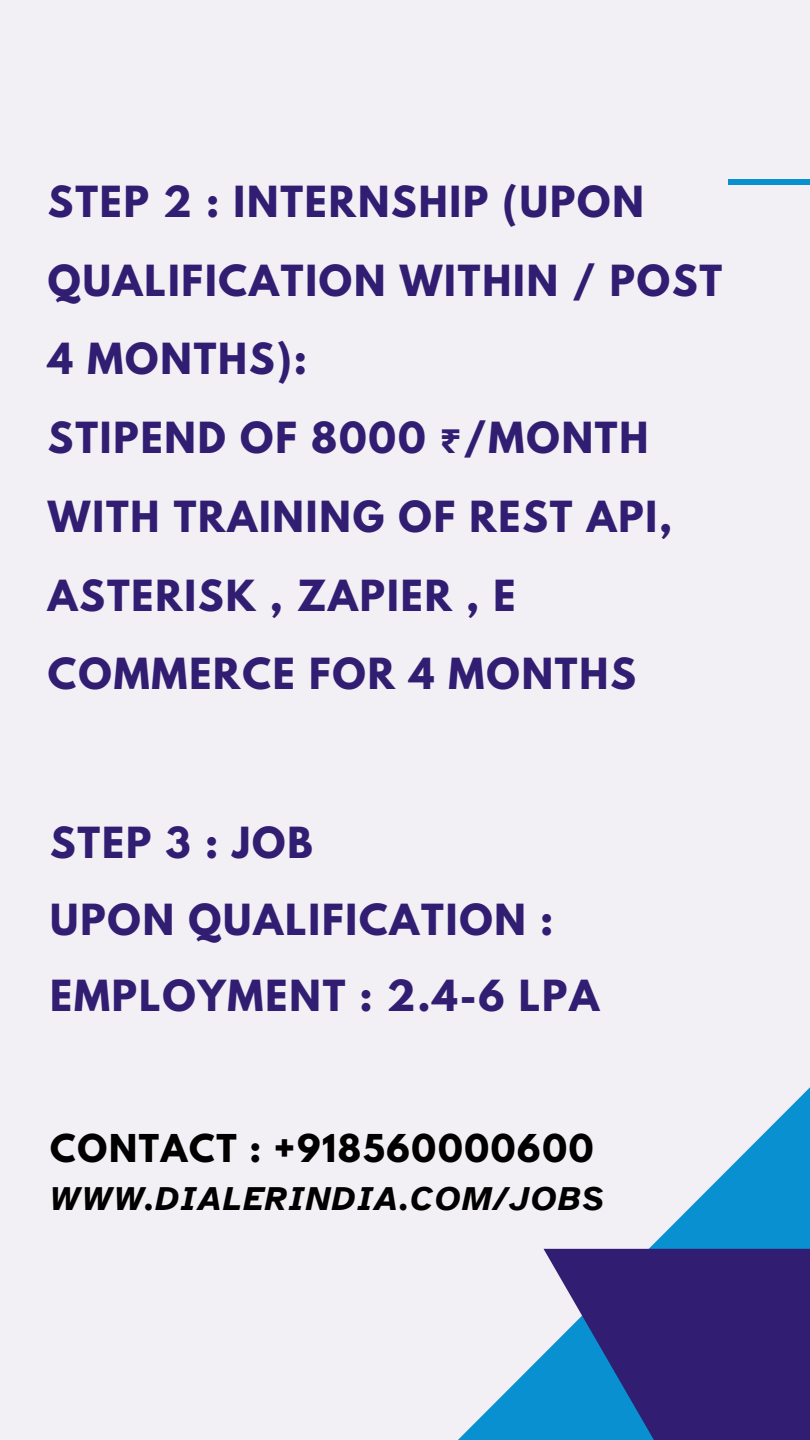
<style>
.page{position:relative;width:810px;height:1440px;background:#f2f0f4}
.page>*{position:absolute;margin:0;border:0;box-sizing:border-box;transform-origin:0 0}
.t1{font:700 38px/78.8px "League Spartan";letter-spacing:.05em;color:#311d72}
.t2{font:italic 700 34px "Atkinson Hyperlegible";letter-spacing:.05em;color:#000}
.t3{font:700 34px "League Spartan";letter-spacing:.05em;color:#000}
.s1{font-family:"Noto Sans Gurmukhi"}
</style>
<div class="page">
<svg style="left:458px;top:1087px;width:352px;height:353px"></svg>
<svg style="left:544px;top:1249px;width:266px;height:191px;background:#313886"></svg>
<div style="left:729px;top:180px;width:81px;height:5px;background:#0890d0"></div>
<h1 class="t1" style="left:48px;top:167px;width:676px">STEP 2 : INTERNSHIP (UPON<br>QUALIFICATION WITHIN / POST<br>4 MONTHS):<br>STIPEND OF 8000 <span class="s1">₹</span>/MONTH<br>WITH TRAINING OF REST API,<br>ASTERISK , ZAPIER , E<br>COMMERCE FOR 4 MONTHS</h1>
<h1 class="t1" style="left:50px;top:810px;width:550px;line-height:76.5px">STEP 3 : JOB<br>UPON QUALIFICATION :<br>EMPLOYMENT : 2.4-6 LPA</h1>
<p class="t3" style="left:50px;top:1131px;width:545px">CONTACT : +918560000600</p>
<p class="t2" style="left:50px;top:1178px;width:556px">WWW.DIALERINDIA.COM/JOBS</p>
</div>
